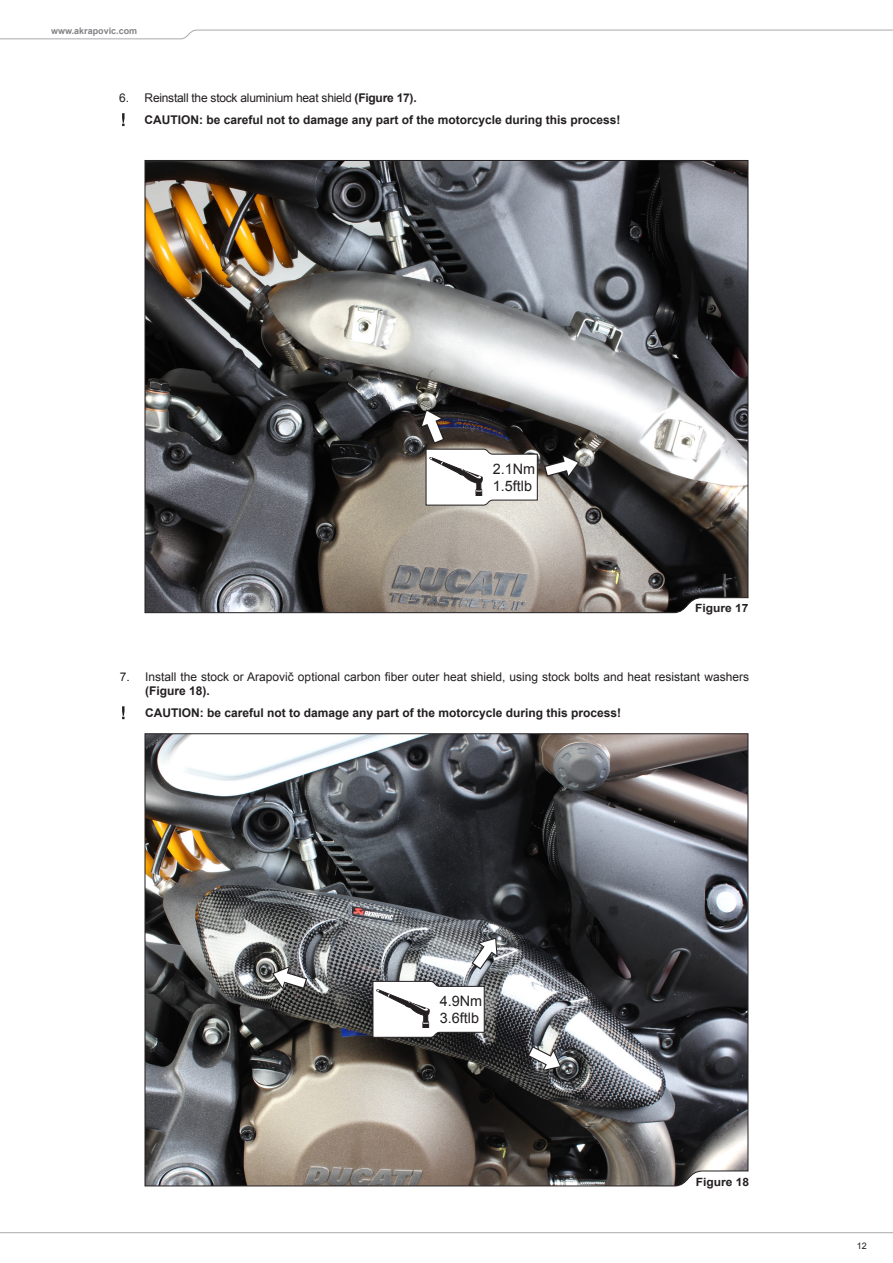
<style>
.page{position:relative;width:893px;height:1263px;background:#fff}
.page>*{position:absolute;margin:0;border:0;box-sizing:border-box;transform-origin:0 0}
.t1{font:14.4px/17.2px "Arial";color:#231f20}
.body_txt_bold{font:700 12px "Arial";color:#231f20}
.body_txt_bold-2{font:12px/14.4px "Arial";color:#231f20}
.body_txt_bold-3{font:12px "Arial";letter-spacing:-.02em;color:#231f20}
.body_txt_bold-4{font:700 11.4px "Arial";color:#231f20;scale:1.05 1}
.t2{font:700 9px "Arial";color:#808285}
.t3{font:9px "Arial";color:#231f20}
.s1{font-weight:700}
</style>
<div class="page">
<svg style="left:0;top:29px;width:893px;height:10px"></svg>
<svg style="left:0;top:1232px;width:893px;height:2px;background:#d3d3d5"></svg>
<svg style="left:122px;top:113px;width:3px;height:13px"></svg>
<svg style="left:122px;top:706px;width:3px;height:13px"></svg>
<img style="left:144px;top:160px;width:605px;height:453px">
<img style="left:144px;top:733px;width:605px;height:454px">
<svg style="left:421px;top:409px;width:117px;height:97px"></svg>
<svg style="left:544px;top:455px;width:35px;height:22px"></svg>
<svg style="left:372px;top:981px;width:113px;height:57px"></svg>
<svg style="left:272px;top:966px;width:35px;height:23px"></svg>
<svg style="left:528px;top:1046px;width:33px;height:25px"></svg>
<svg style="left:471px;top:938px;width:26px;height:31px"></svg>
<p class="t2" style="left:51px;top:25px;width:88px">www.akrapovic.com</p>
<p class="body_txt_bold-2" style="left:119px;top:91px;width:12px">6.</p>
<p class="body_txt_bold-3" style="left:145px;top:90px;width:274px">Reinstall the stock aluminium heat shield <span class="s1">(Figure 17).</span></p>
<p class="body_txt_bold" style="left:145px;top:112px;width:478px">CAUTION: be careful not to damage any part of the motorcycle during this process!</p>
<p class="t1" style="left:493px;top:460px;width:44px">2.1Nm<br>1.5ftlb</p>
<p class="body_txt_bold-4" style="left:695px;top:600px;width:52px">Figure 17</p>
<p class="body_txt_bold-2" style="left:120px;top:670px;width:12px">7.</p>
<p class="body_txt_bold-2" style="left:145px;top:670px;width:605px">Install the stock or Arapovič optional carbon fiber outer heat shield, using stock bolts and heat resistant washers <span class="s1">(Figure 18).</span></p>
<p class="body_txt_bold" style="left:145px;top:705px;width:478px">CAUTION: be careful not to damage any part of the motorcycle during this process!</p>
<p class="t1" style="left:440px;top:992px;width:44px">4.9Nm<br>3.6ftlb</p>
<p class="body_txt_bold-4" style="left:696px;top:1175px;width:52px">Figure 18</p>
<p class="t3" style="left:857px;top:1240px;width:12px">12</p>
</div>
